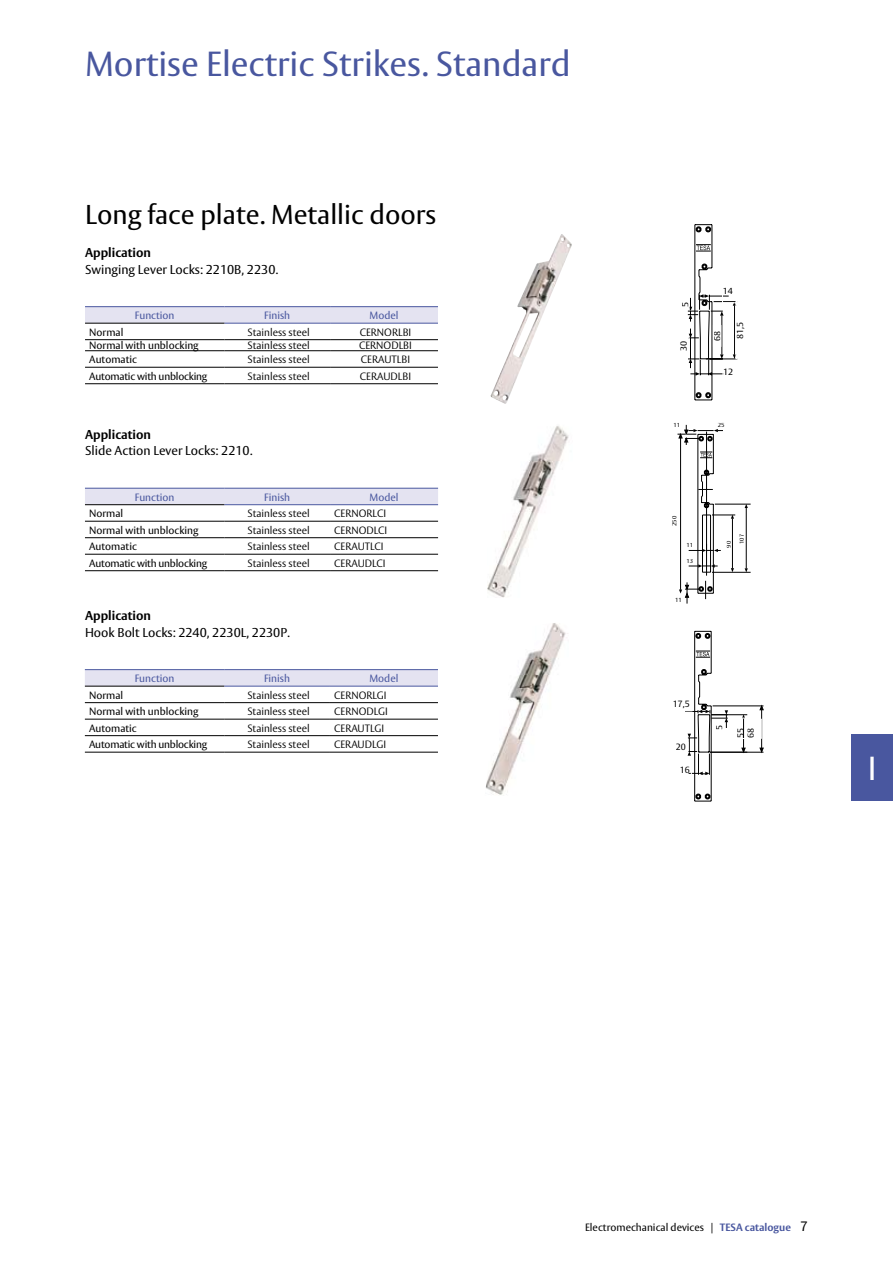
<style>
.page{position:relative;width:893px;height:1263px;background:#fff}
.page>*{position:absolute;margin:0;border:0;box-sizing:border-box;transform-origin:0 0}
.t1{font:34.5px "ASSA Vesta";color:#49579f}
.t2{font:33px "ASSA Vesta";color:#fff}
.t3{font:27px "ASSA Vesta";color:#000}
.t4{font:12.75px "ASSA Vesta";color:#000}
.t5{font:700 12.75px "ASSA Vesta";color:#000}
.t6{font:300 10.5px "ASSA Vesta";color:#000}
.t7{font:10.5px "ASSA Vesta";color:#000}
.t8{font:10.5px "ASSA Vesta";letter-spacing:-.02em;color:#000}
.t9{font:10.5px "ASSA Vesta";color:#49579f}
.t10{font:9px/10.2px "ASSA Vesta";color:#000}
.t11{font:6px/12.8px "ASSA Vesta";color:#000}
.s1{font-weight:700;color:#49579f}
.s2{font-size:13.5px}
</style>
<div class="page">
<div style="left:851px;top:735px;width:42px;height:66px;background:#49579f"></div>
<svg style="left:85px;top:307px;width:353px;height:60px"></svg>
<hr style="left:85px;top:306px;width:139px;height:1px;background:#49579f">
<hr style="left:224px;top:306px;width:106px;height:1px;background:#49579f">
<hr style="left:330px;top:306px;width:108px;height:1px;background:#49579f">
<hr style="left:224px;top:323px;width:106px;height:1px;background:#49579f">
<hr style="left:330px;top:323px;width:108px;height:1px;background:#49579f">
<hr style="left:85px;top:339px;width:139px;height:1px;background:#000">
<hr style="left:224px;top:339px;width:106px;height:1px;background:#000">
<hr style="left:330px;top:339px;width:108px;height:1px;background:#000">
<hr style="left:85px;top:350px;width:139px;height:1px;background:#000">
<hr style="left:224px;top:350px;width:106px;height:1px;background:#000">
<hr style="left:330px;top:350px;width:108px;height:1px;background:#000">
<hr style="left:85px;top:367px;width:139px;height:1px;background:#000">
<hr style="left:85px;top:383px;width:139px;height:1px;background:#000">
<hr style="left:224px;top:367px;width:106px;height:1px;background:#000">
<hr style="left:224px;top:383px;width:106px;height:1px;background:#000">
<hr style="left:330px;top:367px;width:108px;height:1px;background:#000">
<hr style="left:330px;top:383px;width:108px;height:1px;background:#000">
<hr style="left:85px;top:323px;width:139px;height:1px;background:#000">
<img style="left:491px;top:234px;width:81px;height:170px">
<img style="left:487px;top:426px;width:82px;height:172px">
<svg style="left:85px;top:489px;width:353px;height:65px"></svg>
<hr style="left:85px;top:488px;width:139px;height:1px;background:#49579f">
<hr style="left:224px;top:488px;width:106px;height:1px;background:#49579f">
<hr style="left:330px;top:488px;width:108px;height:1px;background:#49579f">
<hr style="left:224px;top:504px;width:106px;height:1px;background:#49579f">
<hr style="left:330px;top:504px;width:108px;height:1px;background:#49579f">
<hr style="left:85px;top:521px;width:139px;height:1px;background:#000">
<hr style="left:224px;top:521px;width:106px;height:1px;background:#000">
<hr style="left:330px;top:521px;width:108px;height:1px;background:#000">
<hr style="left:85px;top:537px;width:139px;height:1px;background:#000">
<hr style="left:224px;top:537px;width:106px;height:1px;background:#000">
<hr style="left:330px;top:537px;width:108px;height:1px;background:#000">
<hr style="left:85px;top:554px;width:139px;height:1px;background:#000">
<hr style="left:85px;top:570px;width:139px;height:1px;background:#000">
<hr style="left:224px;top:554px;width:106px;height:1px;background:#000">
<hr style="left:224px;top:570px;width:106px;height:1px;background:#000">
<hr style="left:330px;top:554px;width:108px;height:1px;background:#000">
<hr style="left:330px;top:570px;width:108px;height:1px;background:#000">
<hr style="left:85px;top:504px;width:139px;height:1px;background:#000">
<svg style="left:85px;top:670px;width:353px;height:82px"></svg>
<hr style="left:85px;top:669px;width:139px;height:1px;background:#49579f">
<hr style="left:224px;top:669px;width:106px;height:1px;background:#49579f">
<hr style="left:330px;top:669px;width:108px;height:1px;background:#49579f">
<hr style="left:224px;top:686px;width:106px;height:1px;background:#49579f">
<hr style="left:330px;top:686px;width:108px;height:1px;background:#49579f">
<hr style="left:85px;top:702px;width:139px;height:1px;background:#000">
<hr style="left:224px;top:702px;width:106px;height:1px;background:#000">
<hr style="left:330px;top:702px;width:108px;height:1px;background:#000">
<hr style="left:85px;top:719px;width:139px;height:1px;background:#000">
<hr style="left:224px;top:719px;width:106px;height:1px;background:#000">
<hr style="left:330px;top:719px;width:108px;height:1px;background:#000">
<hr style="left:85px;top:735px;width:139px;height:1px;background:#000">
<hr style="left:85px;top:752px;width:139px;height:1px;background:#000">
<hr style="left:224px;top:735px;width:106px;height:1px;background:#000">
<hr style="left:224px;top:752px;width:106px;height:1px;background:#000">
<hr style="left:330px;top:735px;width:108px;height:1px;background:#000">
<hr style="left:330px;top:752px;width:108px;height:1px;background:#000">
<hr style="left:85px;top:686px;width:139px;height:1px;background:#000">
<img style="left:486px;top:623px;width:82px;height:172px">
<svg style="left:688px;top:224px;width:49px;height:176px"></svg>
<div style="left:722px;top:287px;width:24px;height:16px;border:1px solid #fff"></div>
<hr style="left:715px;top:504px;width:36px;height:1px;background:#000">
<hr style="left:712px;top:572px;width:39px;height:1px;background:#000">
<hr style="left:746px;top:508px;width:1px;height:61px;background:#000">
<svg style="left:745px;top:568px;width:3px;height:4px"></svg>
<svg style="left:677px;top:425px;width:58px;height:179px"></svg>
<hr style="left:711px;top:714px;width:36px;height:1px;background:#000">
<hr style="left:710px;top:752px;width:53px;height:1px;background:#000">
<hr style="left:713px;top:706px;width:50px;height:1px;background:#000">
<hr style="left:761px;top:710px;width:1px;height:38px;background:#000">
<svg style="left:759px;top:705px;width:5px;height:5px"></svg>
<svg style="left:759px;top:748px;width:5px;height:5px"></svg>
<hr style="left:743px;top:718px;width:1px;height:30px;background:#000">
<svg style="left:742px;top:714px;width:3px;height:4px"></svg>
<svg style="left:741px;top:748px;width:5px;height:5px"></svg>
<svg style="left:685px;top:631px;width:43px;height:170px"></svg>
<h1 class="t1" style="left:85px;top:43px;width:487px">Mortise Electric Strikes. Standard</h1>
<h3 class="t3" style="left:85px;top:198px;width:353px">Long face plate. Metallic doors</h3>
<p class="t5" style="left:85px;top:245px;width:68px">Application</p>
<p class="t4" style="left:85px;top:261px;width:195px">Swinging Lever Locks: 2210B, 2230.</p>
<p class="t9" style="left:135px;top:309px;width:41px">Function</p>
<p class="t9" style="left:264px;top:309px;width:28px">Finish</p>
<p class="t9" style="left:370px;top:309px;width:30px">Model</p>
<p class="t7" style="left:89px;top:326px;width:36px">Normal</p>
<p class="t6" style="left:248px;top:326px;width:64px">Stainless steel</p>
<p class="t6" style="left:360px;top:326px;width:53px">CERNORLBI</p>
<p class="t7" style="left:89px;top:339px;width:111px">Normal with unblocking</p>
<p class="t6" style="left:248px;top:339px;width:64px">Stainless steel</p>
<p class="t6" style="left:359px;top:339px;width:54px">CERNODLBI</p>
<p class="t7" style="left:89px;top:353px;width:49px">Automatic</p>
<p class="t6" style="left:248px;top:353px;width:64px">Stainless steel</p>
<p class="t6" style="left:361px;top:353px;width:51px">CERAUTLBI</p>
<p class="t8" style="left:89px;top:370px;width:120px">Automatic with unblocking</p>
<p class="t6" style="left:248px;top:370px;width:64px">Stainless steel</p>
<p class="t6" style="left:360px;top:370px;width:53px">CERAUDLBI</p>
<p class="t5" style="left:85px;top:426px;width:68px">Application</p>
<p class="t4" style="left:85px;top:443px;width:169px">Slide Action Lever Locks: 2210.</p>
<p class="t9" style="left:135px;top:491px;width:41px">Function</p>
<p class="t9" style="left:264px;top:491px;width:28px">Finish</p>
<p class="t9" style="left:370px;top:491px;width:30px">Model</p>
<p class="t7" style="left:89px;top:507px;width:36px">Normal</p>
<p class="t6" style="left:247px;top:507px;width:64px">Stainless steel</p>
<p class="t6" style="left:334px;top:507px;width:53px">CERNORLCI</p>
<p class="t7" style="left:89px;top:524px;width:111px">Normal with unblocking</p>
<p class="t6" style="left:247px;top:524px;width:64px">Stainless steel</p>
<p class="t6" style="left:334px;top:524px;width:55px">CERNODLCI</p>
<p class="t7" style="left:89px;top:540px;width:49px">Automatic</p>
<p class="t6" style="left:247px;top:540px;width:64px">Stainless steel</p>
<p class="t6" style="left:334px;top:540px;width:51px">CERAUTLCI</p>
<p class="t8" style="left:89px;top:557px;width:120px">Automatic with unblocking</p>
<p class="t6" style="left:247px;top:557px;width:64px">Stainless steel</p>
<p class="t6" style="left:334px;top:557px;width:53px">CERAUDLCI</p>
<p class="t5" style="left:85px;top:608px;width:68px">Application</p>
<p class="t4" style="left:85px;top:624px;width:206px">Hook Bolt Locks: 2240, 2230L, 2230P.</p>
<p class="t9" style="left:135px;top:672px;width:41px">Function</p>
<p class="t9" style="left:264px;top:672px;width:28px">Finish</p>
<p class="t9" style="left:369px;top:672px;width:30px">Model</p>
<p class="t7" style="left:89px;top:689px;width:36px">Normal</p>
<p class="t6" style="left:247px;top:689px;width:64px">Stainless steel</p>
<p class="t6" style="left:334px;top:689px;width:54px">CERNORLGI</p>
<p class="t7" style="left:89px;top:705px;width:111px">Normal with unblocking</p>
<p class="t6" style="left:247px;top:705px;width:64px">Stainless steel</p>
<p class="t6" style="left:334px;top:705px;width:55px">CERNODLGI</p>
<p class="t7" style="left:89px;top:722px;width:49px">Automatic</p>
<p class="t6" style="left:247px;top:722px;width:64px">Stainless steel</p>
<p class="t6" style="left:334px;top:722px;width:52px">CERAUTLGI</p>
<p class="t8" style="left:89px;top:738px;width:120px">Automatic with unblocking</p>
<p class="t6" style="left:247px;top:738px;width:64px">Stainless steel</p>
<p class="t6" style="left:334px;top:738px;width:54px">CERAUDLGI</p>
<p class="t10" style="left:681px;top:307px;width:7px;rotate:-90deg">5</p>
<p class="t10" style="left:679px;top:351px;width:12px;rotate:-90deg">30</p>
<p class="t10" style="left:723px;top:286px;width:12px">14</p>
<p class="t10" style="left:713px;top:341px;width:12px;rotate:-90deg">68</p>
<p class="t10" style="left:735px;top:339px;width:19px;rotate:-90deg">81,5</p>
<p class="t10" style="left:723px;top:367px;width:12px">12</p>
<p class="t11" style="left:673px;top:419px;width:8px">11</p>
<p class="t11" style="left:718px;top:419px;width:8px">25</p>
<p class="t11" style="left:668px;top:526px;width:12px;rotate:-90deg">250</p>
<p class="t11" style="left:687px;top:539px;width:8px">11</p>
<p class="t11" style="left:687px;top:555px;width:8px">13</p>
<p class="t11" style="left:675px;top:594px;width:8px">11</p>
<p class="t11" style="left:723px;top:544px;width:12px;text-indent:-3px;rotate:-90deg">90<br>107</p>
<p class="t10" style="left:673px;top:699px;width:19px">17,5</p>
<p class="t10" style="left:676px;top:742px;width:12px">20</p>
<p class="t10" style="left:680px;top:765px;width:12px">16</p>
<p class="t10" style="left:715px;top:730px;width:7px;rotate:-90deg">5</p>
<p class="t10" style="left:736px;top:738px;width:12px;rotate:-90deg">55<br>68</p>
<h2 class="t2" style="left:868px;top:748px;width:10px">I</h2>
<p class="t7" style="left:585px;top:1221px;width:224px">Electromechanical devices | <span class="s1">TESA catalogue</span> <span class="s2">7</span></p>
</div>
